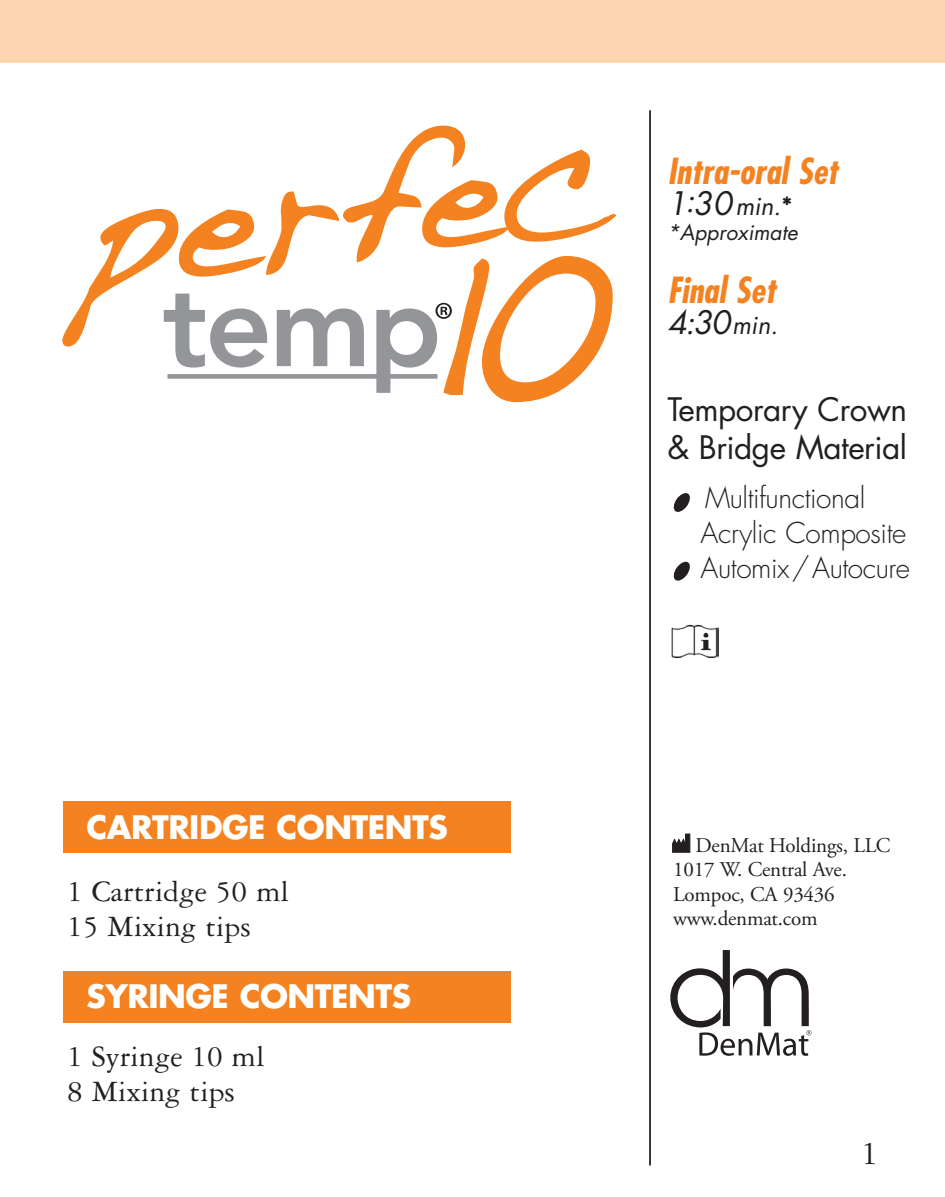
<style>
.page{position:relative;width:945px;height:1197px;background:#fff}
.page>*{position:absolute;margin:0;border:0;box-sizing:border-box;transform-origin:0 0}
.t1{font:italic 700 condensed 35px "Futura";color:#f58220}
.t2{font:35px "Garamond Three";color:#231f20}
.t3{font:31.5px "Garamond Three";color:#231f20}
.t4{font:700 31.5px "Futura";letter-spacing:-.015em;color:#fff}
.t5{font:31.5px "Futura";letter-spacing:-.015em;color:#231f20}
.t6{font:italic 31.5px "Futura";color:#231f20}
.t7{font:300 28px/35px "Futura";letter-spacing:-.015em;color:#231f20}
.Body{font:21px "Adobe Garamond Pro";letter-spacing:-.01em;color:#231f20}
.t8{font:italic 21px "Futura";color:#231f20}
.s1{font-size:24.5px}
.s2{font-weight:700;font-style:normal;font-size:24.5px}
</style>
<div class="page">
<svg style="left:62px;top:125px;width:555px;height:277px"></svg>
<div style="left:0;top:0;width:945px;height:63px;background:#fdd5b0"></div>
<hr style="left:649px;top:110px;width:2px;height:1056px;background:#231f20">
<div style="left:63px;top:971px;width:448px;height:51px;background:#f58220"></div>
<div style="left:63px;top:801px;width:448px;height:52px;background:#f58220"></div>
<svg style="left:672px;top:834px;width:18px;height:19px"></svg>
<svg style="left:673px;top:493px;width:17px;height:19px"></svg>
<svg style="left:673px;top:561px;width:17px;height:20px"></svg>
<img style="left:671px;top:625px;width:48px;height:34px">
<svg style="left:670px;top:950px;width:142px;height:106px"></svg>
<p class="t4" style="left:87px;top:806px;width:363px">CARTRIDGE CONTENTS</p>
<p class="t3" style="left:67px;top:875px;width:223px">1 Cartridge 50 ml</p>
<p class="t3" style="left:67px;top:910px;width:185px">15 Mixing tips</p>
<p class="t4" style="left:87px;top:976px;width:326px">SYRINGE CONTENTS</p>
<p class="t3" style="left:67px;top:1039px;width:199px">1 Syringe 10 ml</p>
<p class="t3" style="left:67px;top:1074px;width:169px">8 Mixing tips</p>
<p class="t1" style="left:667px;top:149px;width:172px">Intra-oral Set</p>
<p class="t6" style="left:667px;top:184px;width:127px">1:30<span class="s1">min.</span><span class="s2">*</span></p>
<p class="t8" style="left:667px;top:219px;width:132px">*Approximate</p>
<p class="t1" style="left:667px;top:268px;width:110px">Final Set</p>
<p class="t6" style="left:667px;top:303px;width:112px">4:30<span class="s1">min.</span></p>
<p class="t5" style="left:667px;top:389px;width:241px">Temporary Crown</p>
<p class="t5" style="left:667px;top:427px;width:241px">&amp; Bridge Material</p>
<p class="t7" style="left:701px;top:481px;width:207px">Multifunctional<br>Acrylic Composite</p>
<p class="t7" style="left:701px;top:551px;width:211px">Automix/Autocure</p>
<p class="Body" style="left:696px;top:833px;width:197px">DenMat Holdings, LLC</p>
<p class="Body" style="left:673px;top:857px;width:175px">1017 W. Central Ave.</p>
<p class="Body" style="left:673px;top:881px;width:163px">Lompoc, CA 93436--</p>
<p class="Body" style="left:673px;top:905px;width:146px">www.denmat.com</p>
<p class="t2" style="left:861px;top:1134px;width:19px">1</p>
</div>
